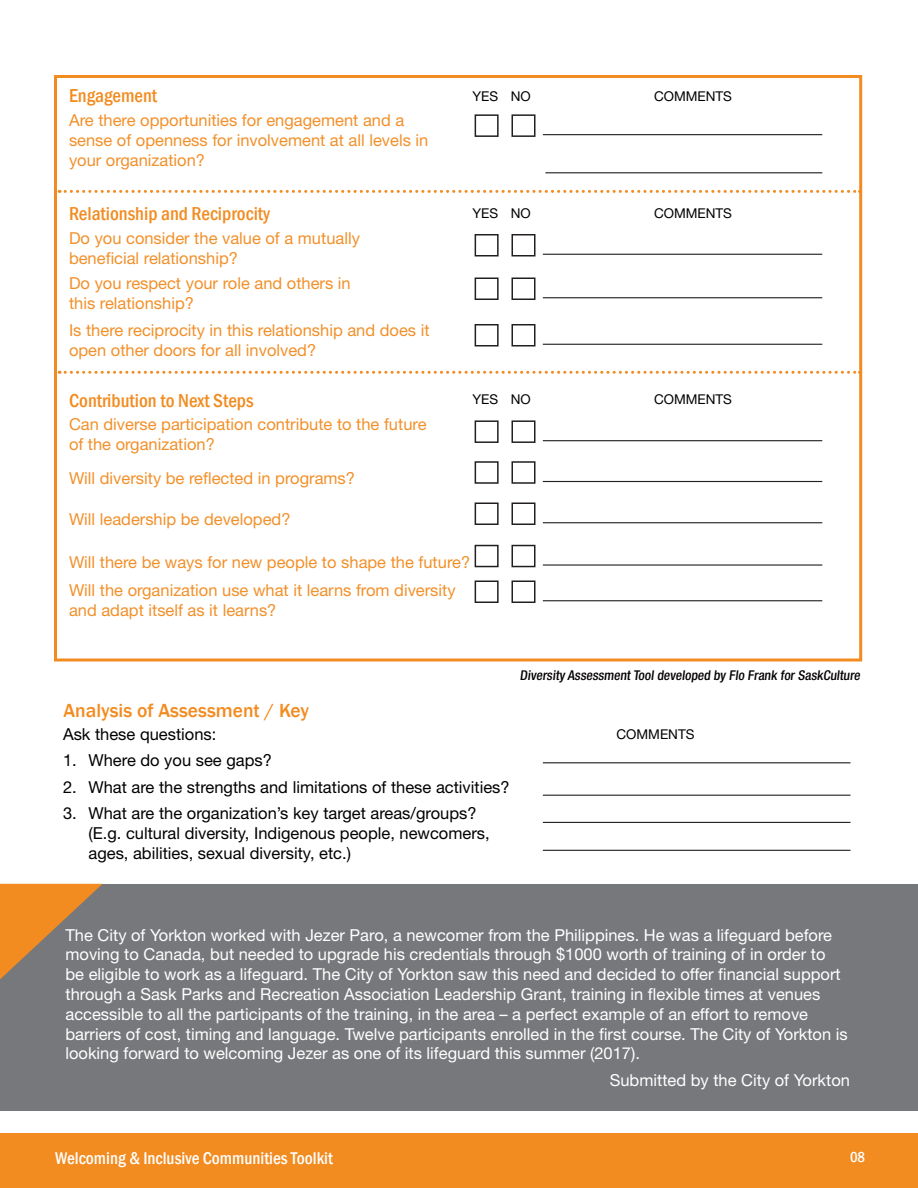
<style>
.page{position:relative;width:918px;height:1188px;background:#fff}
.page>*{position:absolute;margin:0;border:0;box-sizing:border-box;transform-origin:0 0}
.t1{font:500 19.5px "Franklin Gothic";color:#f28b20}
.t2{font:500 condensed 19.2px "Franklin Gothic";color:#f28b20}
.t3{font:500 condensed 17.55px "Franklin Gothic";color:#fff}
.t4{font:16.5px/19.8px "Helvetica Neue LT Std";color:#fff}
.t5{font:16.5px/19.8px "Helvetica Neue LT Std";color:#f2902a}
.t6{font:16.5px/19.8px "Helvetica Neue LT Std";color:#000}
.t7{font:500 condensed 14.85px "Franklin Gothic";color:#fff}
.t8{font:500 condensed 13.5px "Helvetica Neue LT Std";color:#040101}
.t9{font:13.5px "Helvetica Neue LT Std";color:#000}
</style>
<div class="page">
<div style="left:0;top:1133px;width:918px;height:55px;background:#f28b20"></div>
<div style="left:0;top:884px;width:918px;height:227px;background:#76787b"></div>
<svg style="left:0;top:884px;width:102px;height:95px"></svg>
<div style="left:54px;top:75px;width:808px;height:587px;border:3px solid #f28b20"></div>
<div style="left:475px;top:114px;width:24px;height:23px;border:2px solid #231f20"></div>
<div style="left:512px;top:114px;width:24px;height:23px;border:2px solid #231f20"></div>
<hr style="left:543px;top:134px;width:279px;height:1px;background:#231f20">
<div style="left:475px;top:324px;width:24px;height:23px;border:2px solid #231f20"></div>
<div style="left:512px;top:324px;width:24px;height:23px;border:2px solid #231f20"></div>
<hr style="left:543px;top:344px;width:279px;height:1px;background:#231f20">
<div style="left:475px;top:278px;width:24px;height:22px;border:2px solid #231f20"></div>
<div style="left:512px;top:278px;width:24px;height:22px;border:2px solid #231f20"></div>
<hr style="left:543px;top:297px;width:279px;height:1px;background:#231f20">
<div style="left:475px;top:234px;width:24px;height:22px;border:2px solid #231f20"></div>
<div style="left:512px;top:234px;width:24px;height:22px;border:2px solid #231f20"></div>
<hr style="left:543px;top:254px;width:279px;height:1px;background:#231f20">
<div style="left:475px;top:420px;width:24px;height:23px;border:2px solid #231f20"></div>
<div style="left:512px;top:420px;width:24px;height:23px;border:2px solid #231f20"></div>
<hr style="left:543px;top:440px;width:279px;height:1px;background:#231f20">
<div style="left:475px;top:461px;width:24px;height:23px;border:2px solid #231f20"></div>
<div style="left:512px;top:461px;width:24px;height:23px;border:2px solid #231f20"></div>
<hr style="left:543px;top:481px;width:279px;height:1px;background:#231f20">
<div style="left:475px;top:502px;width:24px;height:23px;border:2px solid #231f20"></div>
<div style="left:512px;top:502px;width:24px;height:23px;border:2px solid #231f20"></div>
<hr style="left:543px;top:522px;width:279px;height:1px;background:#231f20">
<div style="left:475px;top:545px;width:24px;height:22px;border:2px solid #231f20"></div>
<div style="left:475px;top:580px;width:24px;height:23px;border:2px solid #231f20"></div>
<div style="left:512px;top:545px;width:24px;height:22px;border:2px solid #231f20"></div>
<div style="left:512px;top:580px;width:24px;height:23px;border:2px solid #231f20"></div>
<hr style="left:543px;top:564px;width:279px;height:2px;background:#231f20">
<hr style="left:543px;top:600px;width:279px;height:1px;background:#231f20">
<hr style="left:543px;top:762px;width:307px;height:1px;background:#231f20">
<hr style="left:543px;top:795px;width:307px;height:1px;background:#231f20">
<hr style="left:543px;top:822px;width:307px;height:1px;background:#231f20">
<hr style="left:543px;top:850px;width:307px;height:1px;background:#231f20">
<hr style="left:545px;top:172px;width:277px;height:1px;background:#231f20">
<svg style="left:59px;top:190px;width:801px;height:3px"></svg>
<svg style="left:59px;top:371px;width:801px;height:3px"></svg>
<p class="t2" style="left:69px;top:83px;width:90px">Engagement</p>
<p class="t5" style="left:69px;top:110px;width:361px">Are there opportunities for engagement and a sense of openness for involvement at all levels in your organization?</p>
<p class="t9" style="left:472px;top:88px;width:27px">YES</p>
<p class="t9" style="left:511px;top:88px;width:22px">NO</p>
<p class="t2" style="left:69px;top:201px;width:203px">Relationship and Reciprocity</p>
<p class="t5" style="left:69px;top:228px;width:292px">Do you consider the value of a mutually beneficial relationship?</p>
<p class="t5" style="left:69px;top:273px;width:283px">Do you respect your role and others in this relationship?</p>
<p class="t5" style="left:69px;top:320px;width:362px">Is there reciprocity in this relationship and does it open other doors for all involved?</p>
<p class="t2" style="left:69px;top:388px;width:186px">Contribution to Next Steps</p>
<p class="t9" style="left:472px;top:205px;width:27px">YES</p>
<p class="t9" style="left:472px;top:391px;width:27px">YES</p>
<p class="t5" style="left:69px;top:414px;width:359px">Can diverse participation contribute to the future of the organization?</p>
<p class="t5" style="left:69px;top:468px;width:288px">Will diversity be reflected in programs?</p>
<p class="t5" style="left:69px;top:509px;width:223px">Will leadership be developed?</p>
<p class="t5" style="left:69px;top:552px;width:403px">Will there be ways for new people to shape the future?</p>
<p class="t5" style="left:69px;top:580px;width:388px">Will the organization use what it learns from diversity and adapt itself as it learns?</p>
<p class="t9" style="left:511px;top:205px;width:22px">NO</p>
<p class="t9" style="left:511px;top:391px;width:22px">NO</p>
<p class="t9" style="left:654px;top:88px;width:80px">COMMENTS</p>
<p class="t9" style="left:654px;top:205px;width:80px">COMMENTS</p>
<p class="t9" style="left:654px;top:391px;width:80px">COMMENTS</p>
<p class="t1" style="left:64px;top:699px;width:247px">Analysis of Assessment / Key</p>
<p class="t8" style="left:520px;top:667px;width:344px">Diversity Assessment Tool developed by Flo Frank for SaskCulture</p>
<p class="t6" style="left:63px;top:724px;width:155px">Ask these questions:</p>
<p class="t6" style="left:63px;top:750px;width:210px">1. Where do you see gaps?</p>
<p class="t6" style="left:63px;top:777px;width:448px">2. What are the strengths and limitations of these activities?</p>
<p class="t6" style="left:88px;top:803px;width:403px;text-indent:-25px">3. What are the organization’s key target areas/groups? (E.g. cultural diversity, Indigenous people, newcomers, ages, abilities, sexual diversity, etc.)</p>
<p class="t9" style="left:616px;top:726px;width:80px">COMMENTS</p>
<p class="t4" style="left:65px;top:925px;width:784px">The City of Yorkton worked with Jezer Paro, a newcomer from the Philippines. He was a lifeguard before moving to Canada, but needed to upgrade his credentials through $1000 worth of training of in order to be eligible to work as a lifeguard. The City of Yorkton saw this need and decided to offer financial support through a Sask Parks and Recreation Association Leadership Grant, training in flexible times at venues accessible to all the participants of the training, in the area – a perfect example of an effort to remove barriers of cost, timing and language. Twelve participants enrolled in the first course. The City of Yorkton is looking forward to welcoming Jezer as one of its lifeguard this summer (2017).</p>
<p class="t4" style="left:610px;top:1070px;width:242px">Submitted by the City of Yorkton</p>
<p class="t3" style="left:55px;top:1146px;width:279px">Welcoming &amp; Inclusive Communities Toolkit</p>
<p class="t7" style="left:850px;top:1147px;width:17px">08</p>
</div>
